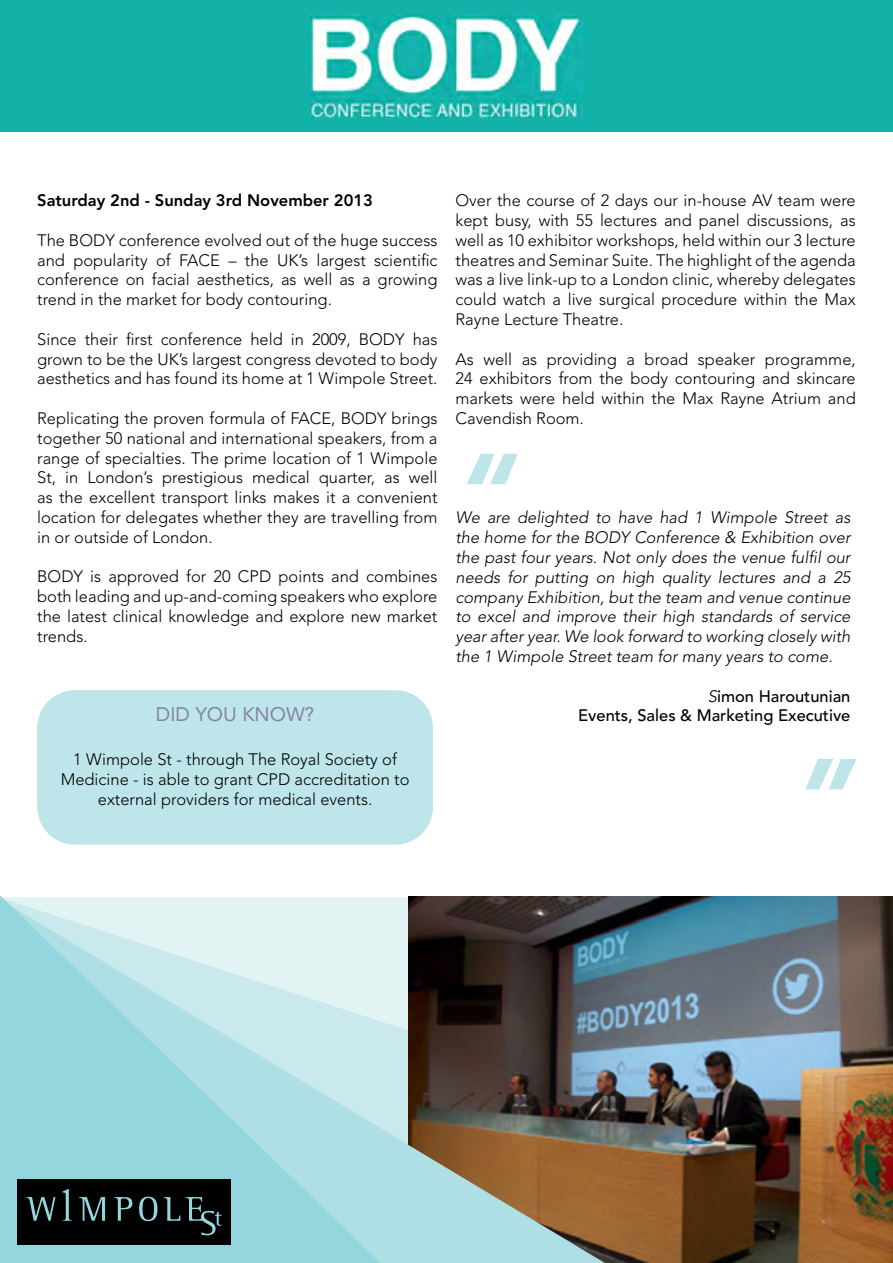
<style>
.page{position:relative;width:893px;height:1263px;background:#fff}
.page>*{position:absolute;margin:0;border:0;box-sizing:border-box;transform-origin:0 0}
.t1{font:italic 900 108px "Avenir LT Std";color:#bee5e9}
.t2{font:19.5px "Avenir LT Std";color:#8583a3}
.t3{font:300 16.5px/19.8px "Avenir LT Std";color:#000;text-align:justify}
.t4{font:italic 300 16.5px/19.8px "Avenir LT Std";color:#000;text-align:justify}
.t5{font:500 16.5px/19.8px "Avenir LT Std";color:#000;text-align:right}
.t6{font:800 16.5px "Avenir LT Std";color:#000}
.s1{font-weight:300;font-style:italic}
</style>
<div class="page">
<div style="left:0;top:0;width:893px;height:132px;background:#13b2a9"></div>
<img style="left:875px;top:897px;width:18px;height:366px">
<img style="left:0;top:895px;width:875px;height:368px">
<img style="left:311px;top:14px;width:271px;height:103px">
<div style="left:17px;top:1179px;width:214px;height:65px;background:#000"></div>
<svg style="left:26px;top:1189px;width:195px;height:46px"></svg>
<div style="left:75px;top:728px;width:320px;height:79px;background:#bee5e9"></div>
<div style="left:37px;top:690px;width:396px;height:155px;border:75px solid #bee5e9"></div>
<p class="t6" style="left:37px;top:191px;width:337px">Saturday 2nd - Sunday 3rd November 2013</p>
<p class="t3" style="left:37px;top:230px;width:402px">The BODY conference evolved out of the huge success and popularity of FACE – the UK’s largest scientific conference on facial aesthetics, as well as a growing trend in the market for body contouring.</p>
<p class="t3" style="left:37px;top:329px;width:402px">Since their first conference held in 2009, BODY has grown to be the UK’s largest congress devoted to body aesthetics and has found its home at 1 Wimpole Street.</p>
<p class="t3" style="left:37px;top:408px;width:402px">Replicating the proven formula of FACE, BODY brings together 50 national and international speakers, from a range of specialties. The prime location of 1 Wimpole St, in London’s prestigious medical quarter, as well as the excellent transport links makes it a convenient location for delegates whether they are travelling from in or outside of London.</p>
<p class="t3" style="left:37px;top:567px;width:402px">BODY is approved for 20 CPD points and combines both leading and up-and-coming speakers who explore the latest clinical knowledge and explore new market trends.</p>
<p class="t2" style="left:156px;top:703px;width:160px">DID YOU KNOW?</p>
<p class="t3" style="left:61px;top:749px;width:350px;text-align:center">1 Wimpole St - through The Royal Society of<br>Medicine - is able to grant CPD accreditation to external providers for medical events.</p>
<p class="t3" style="left:455px;top:191px;width:402px">Over the course of 2 days our in-house AV team were kept busy, with 55 lectures and panel discussions, as well as 10 exhibitor workshops, held within our 3 lecture theatres and Seminar Suite. The highlight of the agenda was a live link-up to a London clinic, whereby delegates could watch a live surgical procedure within the Max Rayne Lecture Theatre.</p>
<p class="t3" style="left:455px;top:349px;width:402px">As well as providing a broad speaker programme, 24 exhibitors from the body contouring and skincare markets were held within the Max Rayne Atrium and Cavendish Room.</p>
<h1 class="t1" style="left:455px;top:427px;width:58px">“</h1>
<p class="t4" style="left:455px;top:508px;width:396px">We are delighted to have had 1 Wimpole Street as the home for the BODY Conference &amp; Exhibition over the past four years. Not only does the venue fulfil our needs for putting on high quality lectures and a 25 company Exhibition, but the team and venue continue to excel and improve their high standards of service year after year. We look forward to working closely with the 1 Wimpole Street team for many years to come.</p>
<p class="t5" style="left:578px;top:686px;width:274px"><span class="s1">S</span>imon Haroutunian<br>Events, Sales &amp; Marketing Executive</p>
<h1 class="t1" style="left:794px;top:732px;width:58px">”</h1>
</div>
